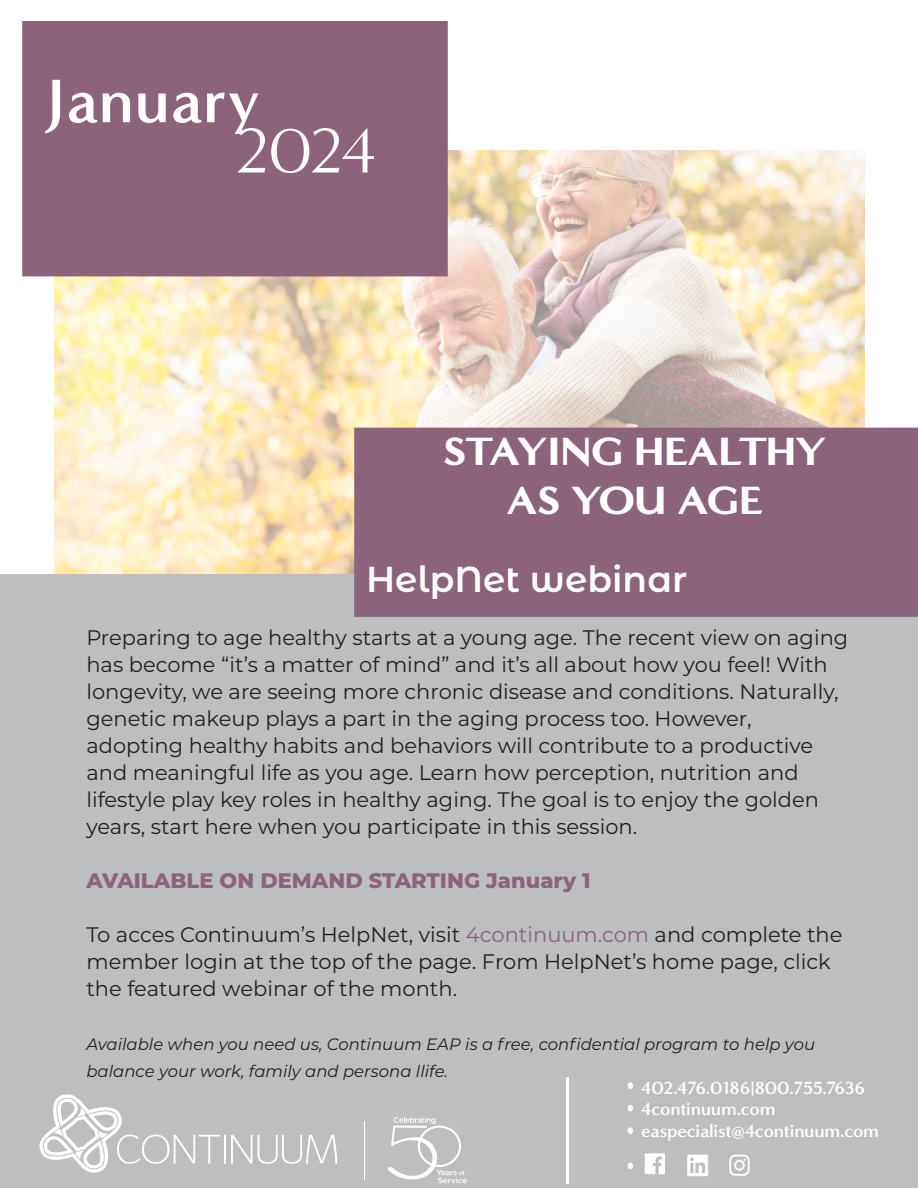
<style>
.page{position:relative;width:918px;height:1188px;background:#fff}
.page>*{position:absolute;margin:0;border:0;box-sizing:border-box;transform-origin:0 0}
.t1{font:64.5px "Minerva Modern";color:#fff}
.t2{font:700 63px "Minerva Modern";color:#fff}
.t3{font:900 40.5px "Minerva Modern";letter-spacing:-.015em;color:#fff}
.t4{font:600 36px "Montserrat Alternates";color:#fff}
.t5{font:21px/27px "Montserrat";color:#231f20}
.t6{font:800 21px "Montserrat";color:#8b637b}
.Subheading_03{font:700 18px "Minerva Modern";letter-spacing:-.01em;color:#fff}
.t7{font:italic 16.5px/27px "Montserrat";color:#231f20}
.s1{color:#8b637b}
</style>
<div class="page">
<img style="left:54px;top:150px;width:810px;height:425px">
<div style="left:0;top:575px;width:918px;height:613px;background:#bcbec0"></div>
<div style="left:22px;top:21px;width:426px;height:255px;background:#8b637b;border:2px solid #8b637b"></div>
<div style="left:355px;top:428px;width:562px;height:188px;background:#8b637b"></div>
<div style="left:354px;top:428px;width:564px;height:189px;border:2px solid #8b637b"></div>
<hr style="left:566px;top:1078px;width:3px;height:106px;background:#fff">
<svg style="left:628px;top:1082px;width:5px;height:7px"></svg>
<svg style="left:628px;top:1127px;width:5px;height:7px"></svg>
<svg style="left:628px;top:1105px;width:5px;height:6px"></svg>
<svg style="left:687px;top:1155px;width:21px;height:21px"></svg>
<svg style="left:729px;top:1155px;width:21px;height:21px"></svg>
<svg style="left:628px;top:1163px;width:5px;height:6px"></svg>
<svg style="left:645px;top:1153px;width:20px;height:21px"></svg>
<hr style="left:364px;top:1121px;width:1px;height:58px;background:#fff">
<hr style="left:224px;top:1135px;width:2px;height:29px;background:#fff">
<svg style="left:231px;top:1135px;width:106px;height:29px"></svg>
<svg style="left:39px;top:1094px;width:181px;height:79px"></svg>
<svg style="left:388px;top:1117px;width:79px;height:66px"></svg>
<p class="t2" style="left:46px;top:63px;width:216px">January</p>
<p class="t1" style="left:236px;top:114px;width:142px">2024</p>
<p class="t3" style="left:444px;top:427px;width:384px">STAYING HEALTHY</p>
<p class="t3" style="left:506px;top:476px;width:259px">AS YOU AGE</p>
<p class="t4" style="left:366px;top:553px;width:323px">HelpNet webinar</p>
<p class="t5" style="left:86px;top:623px;width:763px">Preparing to age healthy starts at a young age. The recent view on aging has become “it’s a matter of mind” and it’s all about how you feel! With longevity, we are seeing more chronic disease and conditions. Naturally, genetic makeup plays a part in the aging process too. However,</p>
<p class="t5" style="left:86px;top:731px;width:734px">adopting healthy habits and behaviors will contribute to a productive and meaningful life as you age. Learn how perception, nutrition and lifestyle play key roles in healthy aging. The goal is to enjoy the golden years, start here when you participate in this session.</p>
<p class="t6" style="left:86px;top:865px;width:506px">AVAILABLE ON DEMAND STARTING January 1</p>
<p class="t5" style="left:86px;top:920px;width:758px">To acces Continuum’s HelpNet, visit <span class="s1">4continuum.com</span> and complete the member login at the top of the page. From HelpNet’s home page, click the featured webinar of the month.</p>
<p class="t7" style="left:86px;top:1030px;width:730px">Available when you need us, Continuum EAP is a free, confidential program to help you balance your work, family and persona llife.</p>
<p class="Subheading_03" style="left:641px;top:1077px;width:225px">402.476.0186|800.755.7636</p>
<p class="Subheading_03" style="left:641px;top:1098px;width:136px">4continuum.com</p>
<p class="Subheading_03" style="left:641px;top:1120px;width:239px">easpecialist@4continuum.com</p>
</div>
